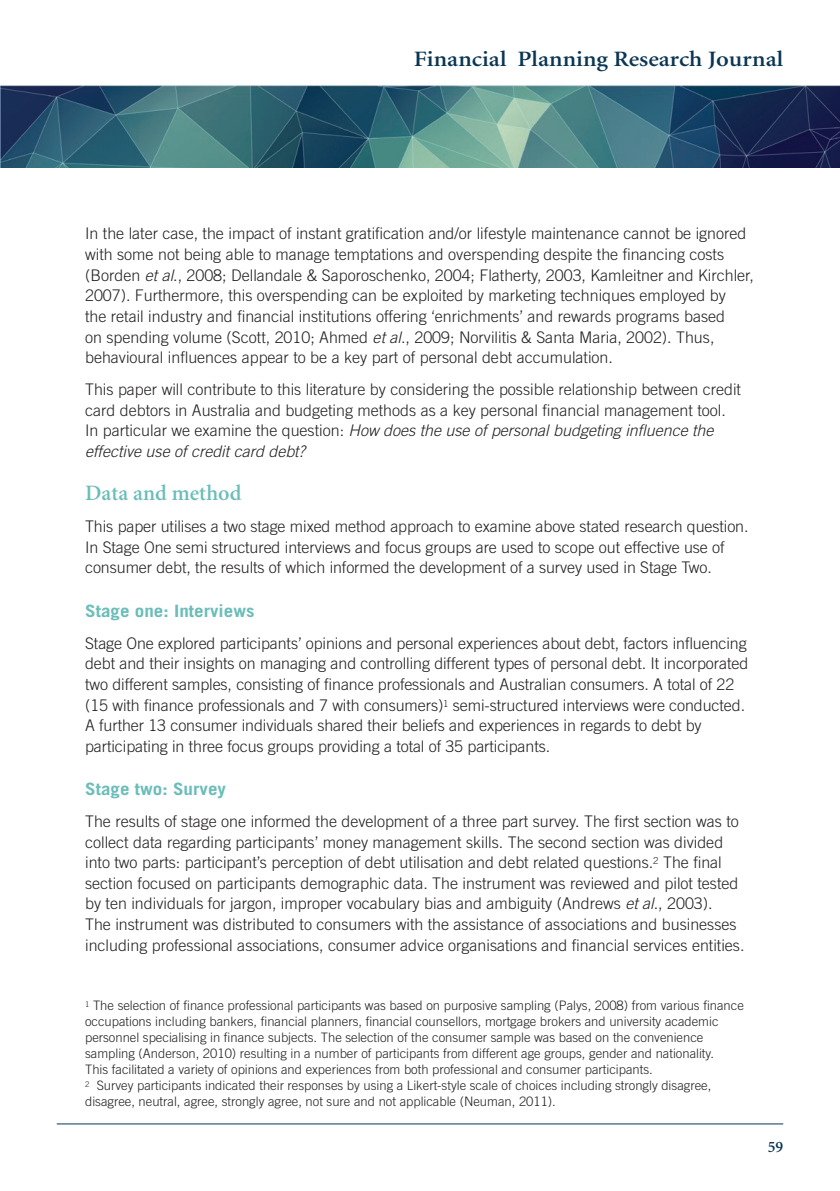
<style>
.page{position:relative;width:840px;height:1191px;background:#fff}
.page>*{position:absolute;margin:0;border:0;box-sizing:border-box;transform-origin:0 0}
.t1{font:600 22px "Minion";color:#0a3653;scale:1.12 1}
.t2{font:600 22px "Minion";color:#6bbdb9}
.t3{font:700 17px "Trade Gothic";color:#6bbdb9;scale:1.12 1}
.t4{font:300 16px/20.6px "Trade Gothic";color:#231f20}
.t5{font:600 16px "Minion";color:#0a3653}
.t6{font:300 13px/16px "Trade Gothic";color:#231f20}
.s1{font-style:italic}
</style>
<div class="page">
<hr style="left:57px;top:1123px;width:725px;height:1px;background:#0a3653">
<img style="left:0;top:86px;width:839px;height:82px">
<h1 class="t1" style="left:413px;top:48px;width:331px">Financial Planning Research Journal</h1>
<p class="t4" style="left:85px;top:223px;width:670px">In the later case, the impact of instant gratification and/or lifestyle maintenance cannot be ignored with some not being able to manage temptations and overspending despite the financing costs (Borden <span class="s1">et al</span>., 2008; Dellandale &amp; Saporoschenko, 2004; Flatherty, 2003, Kamleitner and Kirchler, 2007). Furthermore, this overspending can be exploited by marketing techniques employed by<br>the retail industry and financial institutions offering ‘enrichments’ and rewards programs based<br>on spending volume (Scott, 2010; Ahmed <span class="s1">et al</span>., 2009; Norvilitis &amp; Santa Maria, 2002). Thus, behavioural influences appear to be a key part of personal debt accumulation.</p>
<p class="t4" style="left:85px;top:379px;width:657px">This paper will contribute to this literature by considering the possible relationship between credit card debtors in Australia and budgeting methods as a key personal financial management tool.<br>In particular we examine the question: <span class="s1">How does the use of personal budgeting influence the effective use of credit card debt?</span></p>
<h1 class="t2" style="left:85px;top:482px;width:158px">Data and method</h1>
<p class="t4" style="left:85px;top:516px;width:664px">This paper utilises a two stage mixed method approach to examine above stated research question.<br>In Stage One semi structured interviews and focus groups are used to scope out effective use of consumer debt, the results of which informed the development of a survey used in Stage Two.</p>
<p class="t3" style="left:85px;top:600px;width:153px">Stage one: Interviews</p>
<p class="t4" style="left:85px;top:632px;width:664px">Stage One explored participants’ opinions and personal experiences about debt, factors influencing debt and their insights on managing and controlling different types of personal debt. It incorporated two different samples, consisting of finance professionals and Australian consumers. A total of 22 (15 with finance professionals and 7 with consumers)<sup>1</sup> semi-structured interviews were conducted.<br>A further 13 consumer individuals shared their beliefs and experiences in regards to debt by participating in three focus groups providing a total of 35 participants.</p>
<p class="t3" style="left:85px;top:778px;width:127px">Stage two: Survey</p>
<p class="t4" style="left:85px;top:811px;width:660px">The results of stage one informed the development of a three part survey. The first section was to collect data regarding participants’ money management skills. The second section was divided into two parts: participant’s perception of debt utilisation and debt related questions.<sup>2</sup> The final section focused on participants demographic data. The instrument was reviewed and pilot tested by ten individuals for jargon, improper vocabulary bias and ambiguity (Andrews <span class="s1">et al</span>., 2003).<br>The instrument was distributed to consumers with the assistance of associations and businesses including professional associations, consumer advice organisations and financial services entities.</p>
<p class="t6" style="left:85px;top:997px;width:660px"><sup>1</sup> The selection of finance professional participants was based on purposive sampling (Palys, 2008) from various finance occupations including bankers, financial planners, financial counsellors, mortgage brokers and university academic personnel specialising in finance subjects. The selection of the consumer sample was based on the convenience sampling (Anderson, 2010) resulting in a number of participants from different age groups, gender and nationality.<br>This facilitated a variety of opinions and experiences from both professional and consumer participants.<br><sup>2</sup> Survey participants indicated their responses by using a Likert-style scale of choices including strongly disagree, disagree, neutral, agree, strongly agree, not sure and not applicable (Neuman, 2011).</p>
<p class="t5" style="left:767px;top:1138px;width:17px">59</p>
</div>
